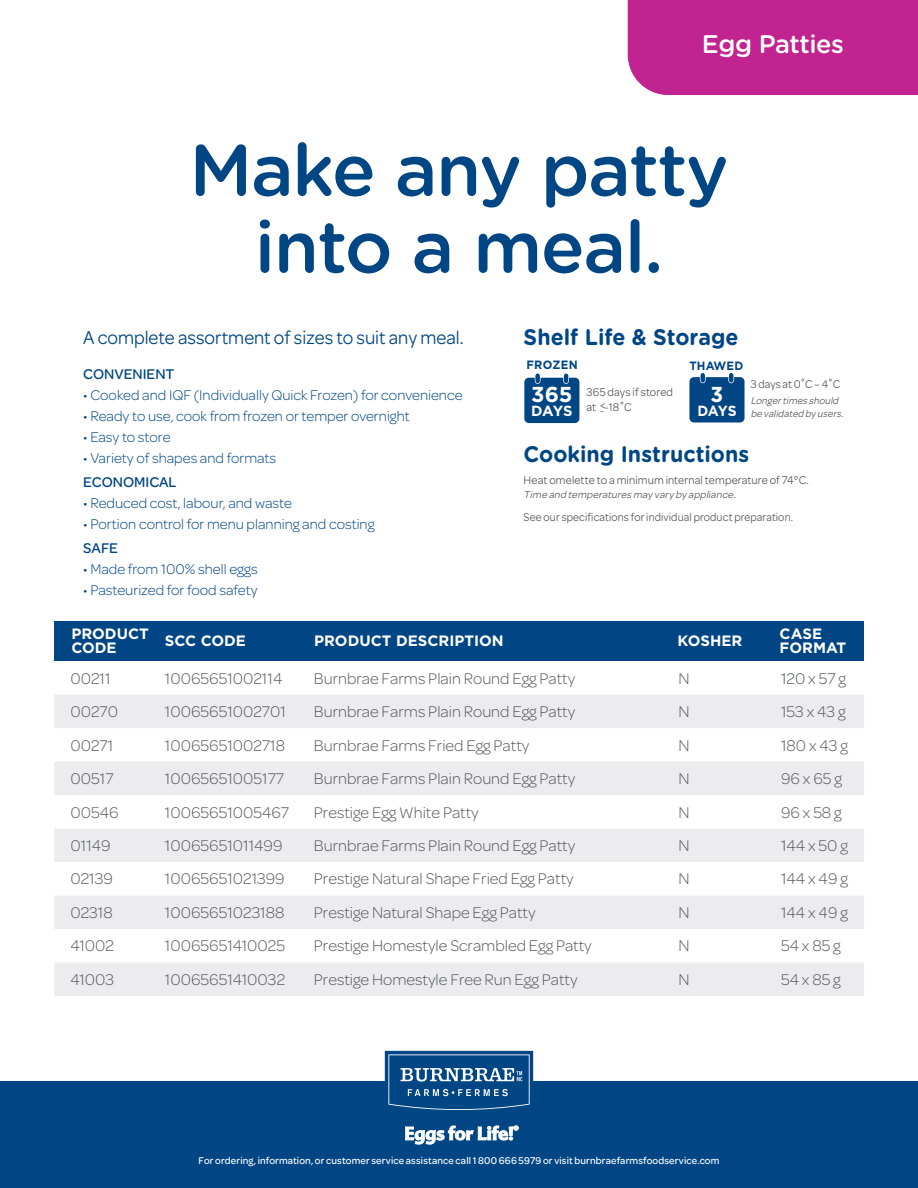
<style>
.page{position:relative;width:918px;height:1188px;background:#fff}
.page>*{position:absolute;margin:0;border:0;box-sizing:border-box;transform-origin:0 0}
.t1{font:500 72.75px/76.9px "Gotham Rounded";letter-spacing:-.02em;color:#004684;text-align:center}
.t2{font:500 25.5px "Gotham Rounded";letter-spacing:-.02em;color:#fff}
.t3{font:700 22.5px "Gotham Rounded";color:#004684;scale:.95 1}
.t4{font:700 21.6px "Gotham HTF";color:#fff}
.t5{font:700 21.6px "Gotham HTF";color:#fff;scale:.95 1}
.t6{font:19.65px "Omnes";color:#004684;scale:.95 1}
.t7{font:300 16.5px "Omnes";color:#57585a}
.t8{font:300 15px "Omnes";color:#004684}
.t9{font:700 15px/13.5px "Gotham HTF";color:#fff}
.t10{font:500 15px "Omnes";color:#004684}
.t11{font:700 14.7px "Gotham HTF";letter-spacing:-.03em;color:#fff}
.t12{font:700 14.7px "Gotham HTF";letter-spacing:-.03em;color:#fff;scale:.95 1}
.t13{font:12px/15px "Omnes";letter-spacing:.01em;color:#57585a;scale:.95 1}
.t14{font:12px "Omnes";letter-spacing:.01em;color:#57585a;scale:.92 1}
.t15{font:700 12px "Gotham HTF";letter-spacing:.015em;color:#004684;scale:.95 1}
.t16{font:500 10.5px "Omnes";letter-spacing:.015em;color:#fff;scale:.95 1}
.t17{font:italic 10.5px "Omnes";color:#57585a}
.t18{font:italic 10.5px/12.6px "Omnes";color:#57585a;scale:.95 1}
</style>
<div class="page">
<svg style="left:524px;top:374px;width:55px;height:49px;background:#15558e"></svg>
<svg style="left:689px;top:377px;width:56px;height:45px;background:#084b87"></svg>
<svg style="left:701px;top:373px;width:4px;height:10px"></svg>
<svg style="left:729px;top:373px;width:4px;height:10px"></svg>
<div style="left:0;top:1082px;width:918px;height:106px;background:#004684"></div>
<div style="left:628px;top:0;width:290px;height:95px;background:#c12390"></div>
<div style="left:54px;top:621px;width:810px;height:40px;background:#004684"></div>
<svg style="left:54px;top:695px;width:810px;height:301px;fill:#ececee"></svg>
<svg style="left:385px;top:1051px;width:148px;height:59px"></svg>
<svg style="left:405px;top:1126px;width:113px;height:18px"></svg>
<h2 class="t2" style="left:702px;top:26px;width:143px">Egg Patties</h2>
<h1 class="t1" style="left:189px;top:128px;width:541px">Make any patty into a meal.</h1>
<p class="t6" style="left:83px;top:324px;width:402px">A complete assortment of sizes to suit any meal.</p>
<p class="t10" style="left:83px;top:363px;width:93px">CONVENIENT</p>
<p class="t8" style="left:83px;top:385px;width:381px">• Cooked and IQF (Individually Quick Frozen) for convenience</p>
<p class="t8" style="left:83px;top:406px;width:328px">• Ready to use, cook from frozen or temper overnight</p>
<p class="t8" style="left:83px;top:427px;width:89px">• Easy to store</p>
<p class="t8" style="left:83px;top:448px;width:195px">• Variety of shapes and formats</p>
<p class="t10" style="left:83px;top:471px;width:95px">ECONOMICAL</p>
<p class="t8" style="left:83px;top:493px;width:210px">• Reduced cost, labour, and waste</p>
<p class="t8" style="left:83px;top:514px;width:293px">• Portion control for menu planning and costing</p>
<p class="t10" style="left:83px;top:537px;width:36px">SAFE</p>
<p class="t8" style="left:83px;top:559px;width:176px">• Made from 100% shell eggs</p>
<p class="t8" style="left:83px;top:580px;width:176px">• Pasteurized for food safety</p>
<h3 class="t3" style="left:524px;top:321px;width:228px">Shelf Life &amp; Storage</h3>
<p class="t15" style="left:527px;top:358px;width:55px">FROZEN</p>
<p class="t15" style="left:689px;top:359px;width:58px">THAWED</p>
<h3 class="t4" style="left:531px;top:382px;width:43px">365</h3>
<p class="t11" style="left:531px;top:403px;width:43px">DAYS</p>
<p class="t13" style="left:586px;top:384px;width:93px">365 days if stored at &lt;_ -18˚C</p>
<h3 class="t5" style="left:711px;top:382px;width:15px">3</h3>
<p class="t12" style="left:697px;top:402px;width:43px">DAYS</p>
<p class="t14" style="left:751px;top:376px;width:99px">3 days at 0˚C – 4˚C</p>
<p class="t18" style="left:751px;top:394px;width:102px">Longertimesshould be validated byusers.</p>
<h3 class="t3" style="left:524px;top:437px;width:239px">Cooking Instructions</h3>
<p class="t13" style="left:524px;top:472px;width:302px">Heat omelette to a minimum internal temperature of 74°C.</p>
<p class="t17" style="left:524px;top:488px;width:216px">Time and temperaturesmayvarybyappliance.</p>
<p class="t14" style="left:524px;top:509px;width:295px">See our specifications for individual product preparation.</p>
<p class="t9" style="left:71px;top:627px;width:79px">PRODUCT<br>CODE</p>
<p class="t9" style="left:314px;top:634px;width:191px">PRODUCT DESCRIPTION</p>
<p class="t9" style="left:678px;top:634px;width:66px">KOSHER</p>
<p class="t7" style="left:71px;top:667px;width:42px">00211</p>
<p class="t7" style="left:165px;top:667px;width:119px">10065651002114</p>
<p class="t7" style="left:314px;top:667px;width:263px">Burnbrae Farms Plain Round Egg Patty</p>
<p class="t7" style="left:678px;top:667px;width:13px">N</p>
<p class="t7" style="left:781px;top:667px;width:66px">120 x 57 g</p>
<p class="t7" style="left:71px;top:701px;width:49px">00270</p>
<p class="t7" style="left:165px;top:701px;width:123px">10065651002701</p>
<p class="t7" style="left:314px;top:701px;width:263px">Burnbrae Farms Plain Round Egg Patty</p>
<p class="t7" style="left:678px;top:701px;width:13px">N</p>
<p class="t7" style="left:781px;top:701px;width:66px">153 x 43 g</p>
<p class="t7" style="left:71px;top:734px;width:44px">00271</p>
<p class="t7" style="left:165px;top:734px;width:122px">10065651002718</p>
<p class="t7" style="left:314px;top:734px;width:217px">Burnbrae Farms Fried Egg Patty</p>
<p class="t7" style="left:678px;top:734px;width:13px">N</p>
<p class="t7" style="left:781px;top:734px;width:68px">180 x 43 g</p>
<p class="t7" style="left:71px;top:768px;width:45px">00517</p>
<p class="t7" style="left:165px;top:768px;width:121px">10065651005177</p>
<p class="t7" style="left:314px;top:768px;width:263px">Burnbrae Farms Plain Round Egg Patty</p>
<p class="t7" style="left:678px;top:768px;width:13px">N</p>
<p class="t7" style="left:781px;top:768px;width:62px">96 x 65 g</p>
<p class="t7" style="left:71px;top:801px;width:50px">00546</p>
<p class="t7" style="left:165px;top:801px;width:126px">10065651005467</p>
<p class="t7" style="left:314px;top:801px;width:166px">Prestige Egg White Patty</p>
<p class="t7" style="left:678px;top:801px;width:13px">N</p>
<p class="t7" style="left:781px;top:801px;width:62px">96 x 58 g</p>
<p class="t7" style="left:71px;top:835px;width:42px">01149</p>
<p class="t7" style="left:165px;top:835px;width:119px">10065651011499</p>
<p class="t7" style="left:314px;top:835px;width:263px">Burnbrae Farms Plain Round Egg Patty</p>
<p class="t7" style="left:678px;top:835px;width:13px">N</p>
<p class="t7" style="left:781px;top:835px;width:68px">144 x 50 g</p>
<p class="t7" style="left:71px;top:868px;width:44px">02139</p>
<p class="t7" style="left:165px;top:868px;width:121px">10065651021399</p>
<p class="t7" style="left:314px;top:868px;width:261px">Prestige Natural Shape Fried Egg Patty</p>
<p class="t7" style="left:678px;top:868px;width:13px">N</p>
<p class="t7" style="left:781px;top:868px;width:68px">144 x 49 g</p>
<p class="t7" style="left:71px;top:902px;width:44px">02318</p>
<p class="t7" style="left:165px;top:902px;width:121px">10065651023188</p>
<p class="t7" style="left:314px;top:902px;width:223px">Prestige Natural Shape Egg Patty</p>
<p class="t7" style="left:678px;top:902px;width:13px">N</p>
<p class="t7" style="left:781px;top:902px;width:68px">144 x 49 g</p>
<p class="t7" style="left:71px;top:935px;width:45px">41002</p>
<p class="t7" style="left:165px;top:935px;width:122px">10065651410025</p>
<p class="t7" style="left:314px;top:935px;width:279px">Prestige Homestyle Scrambled Egg Patty</p>
<p class="t7" style="left:678px;top:935px;width:13px">N</p>
<p class="t7" style="left:781px;top:935px;width:61px">54 x 85 g</p>
<p class="t7" style="left:71px;top:969px;width:45px">41003</p>
<p class="t7" style="left:165px;top:969px;width:122px">10065651410032</p>
<p class="t7" style="left:314px;top:969px;width:265px">Prestige Homestyle Free Run Egg Patty</p>
<p class="t7" style="left:678px;top:969px;width:13px">N</p>
<p class="t7" style="left:781px;top:969px;width:61px">54 x 85 g</p>
<p class="t9" style="left:165px;top:634px;width:83px">SCC CODE</p>
<p class="t9" style="left:780px;top:627px;width:68px">CASE<br>FORMAT</p>
<p class="t16" style="left:199px;top:1153px;width:550px">For ordering, information, or customer service assistance call 1 800 666 5979 or visit burnbraefarmsfoodservice.com</p>
</div>
